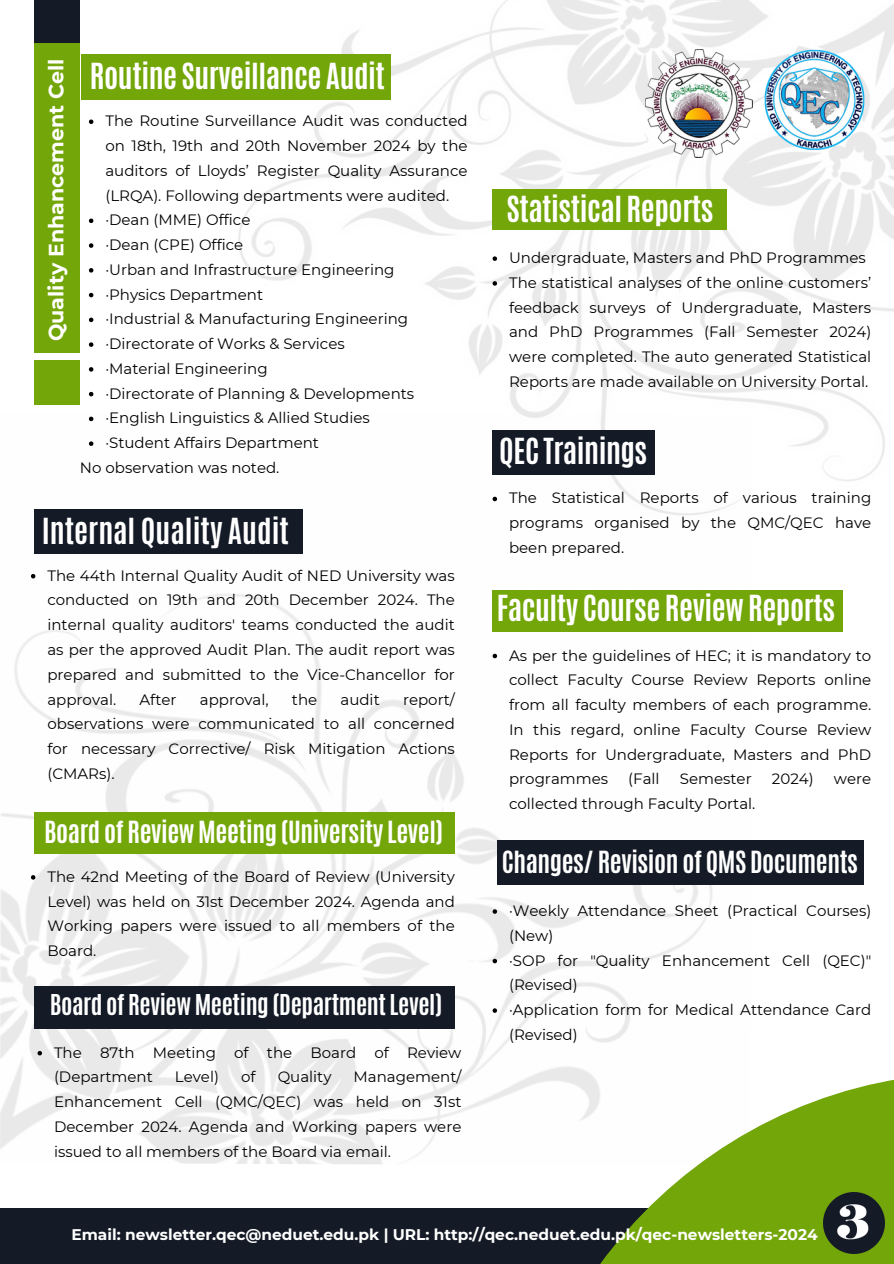
<style>
.page{position:relative;width:894px;height:1264px;background:#fff}
.page>*{position:absolute;margin:0;border:0;box-sizing:border-box;transform-origin:0 0}
.t1{font:700 30px "Antonio";letter-spacing:-.015em;color:#fff}
.t2{font:700 25.5px "Antonio";letter-spacing:-.015em;color:#fff}
.t3{font:700 24px "Antonio";letter-spacing:-.015em;color:#fff}
.t4{font:700 20.55px "Montserrat";color:#fff}
.t5{font:700 15.45px "Montserrat";color:#fff}
.t6{font:15px/24.8px "Montserrat";color:#000;text-align:justify}
</style>
<div class="page">
<div style="left:0;top:1207px;width:754px;height:56px;background:#141a26"></div>
<img style="left:0;top:417px;width:752px;height:747px">
<svg style="left:506px;top:1072px;width:387px;height:191px"></svg>
<img style="left:202px;top:0;width:691px;height:682px">
<img style="left:645px;top:49px;width:107px;height:108px">
<img style="left:757px;top:43px;width:113px;height:115px">
<svg style="left:89px;top:119px;width:4px;height:5px"></svg>
<svg style="left:89px;top:218px;width:4px;height:5px"></svg>
<svg style="left:89px;top:243px;width:4px;height:5px"></svg>
<svg style="left:89px;top:268px;width:4px;height:4px"></svg>
<svg style="left:89px;top:293px;width:4px;height:4px"></svg>
<svg style="left:89px;top:317px;width:4px;height:5px"></svg>
<svg style="left:89px;top:342px;width:4px;height:5px"></svg>
<svg style="left:89px;top:367px;width:4px;height:4px"></svg>
<svg style="left:89px;top:392px;width:4px;height:4px"></svg>
<svg style="left:89px;top:416px;width:4px;height:5px"></svg>
<svg style="left:89px;top:441px;width:4px;height:5px"></svg>
<svg style="left:31px;top:875px;width:4px;height:4px"></svg>
<svg style="left:37px;top:1050px;width:5px;height:5px"></svg>
<svg style="left:31px;top:574px;width:4px;height:4px"></svg>
<div style="left:81px;top:54px;width:310px;height:46px;background:#73a608"></div>
<div style="left:34px;top:811px;width:420px;height:42px;background:#73a608"></div>
<div style="left:35px;top:985px;width:419px;height:43px;background:#141a26"></div>
<div style="left:34px;top:509px;width:268px;height:45px;background:#141a26"></div>
<svg style="left:492px;top:256px;width:5px;height:5px"></svg>
<svg style="left:492px;top:281px;width:5px;height:5px"></svg>
<svg style="left:492px;top:496px;width:5px;height:5px"></svg>
<svg style="left:492px;top:653px;width:5px;height:5px"></svg>
<svg style="left:492px;top:909px;width:5px;height:4px"></svg>
<svg style="left:492px;top:958px;width:5px;height:5px"></svg>
<svg style="left:492px;top:1008px;width:5px;height:4px"></svg>
<div style="left:492px;top:189px;width:234px;height:41px;background:#73a608"></div>
<div style="left:492px;top:430px;width:163px;height:44px;background:#141a26"></div>
<div style="left:492px;top:590px;width:350px;height:41px;background:#73a608"></div>
<div style="left:496px;top:840px;width:367px;height:44px;background:#141a26"></div>
<div style="left:34px;top:0;width:45px;height:353px;background:#73a608"></div>
<div style="left:35px;top:361px;width:45px;height:44px;background:#73a608"></div>
<div style="left:34px;top:0;width:45px;height:43px;background:#141a26"></div>
<img style="left:823px;top:1192px;width:61px;height:61px">
<h2 class="t4" style="left:44px;top:341px;width:284px;rotate:-90deg">Quality Enhancement Cell</h2>
<p class="t1" style="left:90px;top:55px;width:296px">Routine Surveillance Audit</p>
<p class="t6" style="left:105px;top:108px;width:363px">The Routine Surveillance Audit was conducted on 18th, 19th and 20th November 2024 by the auditors of Lloyds’ Register Quality Assurance (LRQA). Following departments were audited.</p>
<h1 class="t6" style="left:105px;top:207px;width:146px">·Dean (MME) Office</h1>
<p class="t6" style="left:105px;top:232px;width:139px">·Dean (CPE) Office</p>
<p class="t6" style="left:105px;top:257px;width:290px">·Urban and Infrastructure Engineering</p>
<h1 class="t6" style="left:105px;top:282px;width:159px">·Physics Department</h1>
<p class="t6" style="left:105px;top:306px;width:304px">·Industrial &amp; Manufacturing Engineering</p>
<h4 class="t6" style="left:105px;top:331px;width:241px">·Directorate of Works &amp; Services</h4>
<h1 class="t6" style="left:105px;top:356px;width:164px">·Material Engineering</h1>
<h3 class="t6" style="left:105px;top:381px;width:310px">·Directorate of Planning &amp; Developments</h3>
<h1 class="t6" style="left:105px;top:405px;width:266px">·English Linguistics &amp; Allied Studies</h1>
<p class="t6" style="left:105px;top:430px;width:215px">·Student Affairs Department</p>
<p class="t6" style="left:80px;top:455px;width:201px">No observation was noted.</p>
<p class="t1" style="left:42px;top:510px;width:248px">Internal Quality Audit</p>
<p class="t1" style="left:506px;top:187px;width:208px">Statistical Reports</p>
<p class="t6" style="left:509px;top:245px;width:358px">Undergraduate, Masters and PhD Programmes</p>
<p class="t6" style="left:509px;top:270px;width:363px">The statistical analyses of the online customers’ feedback surveys of Undergraduate, Masters and PhD Programmes (Fall Semester 2024) were completed. The auto generated Statistical Reports are made available on University Portal.</p>
<h2 class="t1" style="left:499px;top:430px;width:149px">QEC Trainings</h2>
<p class="t6" style="left:509px;top:485px;width:363px">The Statistical Reports of various training programs organised by the QMC/QEC have been prepared.</p>
<p class="t6" style="left:47px;top:563px;width:409px">The 44th Internal Quality Audit of NED University was conducted on 19th and 20th December 2024. The internal quality auditors' teams conducted the audit as per the approved Audit Plan. The audit report was prepared and submitted to the Vice-Chancellor for approval.</p>
<p class="t6" style="left:47px;top:686px;width:409px;text-indent:355px">report/ observations were communicated to all concerned for necessary Corrective/ Risk Mitigation Actions (CMARs).</p>
<p class="t6" style="left:139px;top:686px;width:38px">After</p>
<p class="t6" style="left:200px;top:686px;width:70px">approval,</p>
<p class="t6" style="left:292px;top:686px;width:27px">the</p>
<p class="t6" style="left:340px;top:686px;width:41px">audit</p>
<p class="t2" style="left:44px;top:814px;width:400px">Board of Review Meeting (University Level)</p>
<p class="t6" style="left:47px;top:864px;width:409px">The 42nd Meeting of the Board of Review (University Level) was held on 31st December 2024. Agenda and Working papers were issued to all members of the Board.</p>
<p class="t3" style="left:50px;top:988px;width:394px">Board of Review Meeting (Department Level)</p>
<p class="t1" style="left:496px;top:587px;width:340px">Faculty Course Review Reports</p>
<p class="t5" style="left:467px;top:599px;width:72px">TO HELP</p>
<p class="t6" style="left:509px;top:642px;width:363px">As per the guidelines of HEC; it is mandatory to collect Faculty Course Review Reports online from all faculty members of each programme.<br>In this regard, online Faculty Course Review Reports for Undergraduate, Masters and PhD programmes</p>
<p class="t6" style="left:628px;top:766px;width:33px">(Fall</p>
<p class="t6" style="left:679px;top:766px;width:73px">Semester</p>
<p class="t6" style="left:771px;top:766px;width:43px">2024)</p>
<p class="t6" style="left:833px;top:766px;width:39px">were</p>
<p class="t6" style="left:509px;top:791px;width:248px">collected through Faculty Portal.</p>
<p class="t2" style="left:501px;top:843px;width:357px">Changes/ Revision of QMS Documents</p>
<h1 class="t6" style="left:509px;top:898px;width:363px">·Weekly Attendance Sheet (Practical Courses) (New)</h1>
<p class="t6" style="left:509px;top:947px;width:363px">·SOP for "Quality Enhancement Cell (QEC)" (Revised)</p>
<h2 class="t6" style="left:509px;top:997px;width:363px">·Application form for Medical Attendance Card (Revised)</h2>
<p class="t6" style="left:54px;top:1039px;width:409px">The 87th Meeting of the Board of Review (Department</p>
<p class="t6" style="left:54px;top:1064px;width:409px;text-indent:299px">Management/ Enhancement Cell (QMC/QEC) was held on 31st December 2024. Agenda and Working papers were issued to all members of the Board via email.</p>
<p class="t6" style="left:175px;top:1064px;width:46px">Level)</p>
<p class="t6" style="left:241px;top:1064px;width:16px">of</p>
<p class="t6" style="left:277px;top:1064px;width:55px">Quality</p>
<p class="t5" style="left:71px;top:1224px;width:747px">Email: newsletter.qec@neduet.edu.pk | URL: http://qec.neduet.edu.pk/qec-newsletters-2024</p>
</div>
